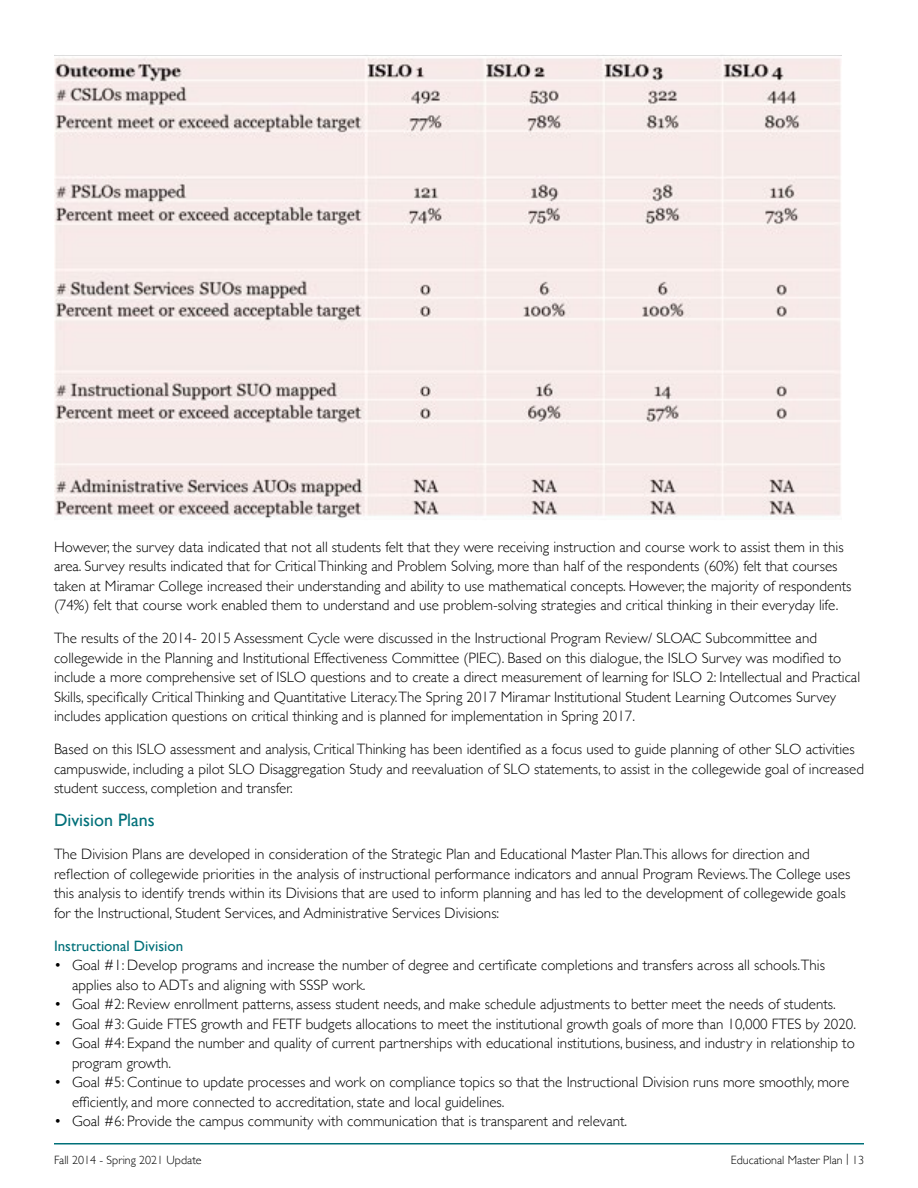
<style>
.page{position:relative;width:918px;height:1188px;background:#fff}
.page>*{position:absolute;margin:0;border:0;box-sizing:border-box;transform-origin:0 0}
.Subhead{font:18px "Gill Sans";color:#007079}
.Body_Copy{font:300 15px/19.5px "Gill Sans";color:#000}
.Bulleted_Body_Copy{font:300 15px/19.5px "Gill Sans";color:#000}
.Body_Teal{font:15px "Gill Sans";color:#007079}
.t1{font:300 12px "Gill Sans";color:#000}
</style>
<div class="page">
<hr style="left:54px;top:1143px;width:810px;height:1px;background:#007079">
<img style="left:54px;top:55px;width:788px;height:463px">
<p class="Body_Copy" style="left:54px;top:537px;width:799px">However, the survey data indicated that not all students felt that they were receiving instruction and course work to assist them in this area. Survey results indicated that for Critical Thinking and Problem Solving, more than half of the respondents (60%) felt that courses taken at Miramar College increased their understanding and ability to use mathematical concepts. However, the majority of respondents (74%) felt that course work enabled them to understand and use problem-solving strategies and critical thinking in their everyday life.</p>
<p class="Body_Copy" style="left:54px;top:628px;width:808px">The results of the 2014- 2015 Assessment Cycle were discussed in the Instructional Program Review/ SLOAC Subcommittee and collegewide in the Planning and Institutional Effectiveness Committee (PIEC). Based on this dialogue, the ISLO Survey was modified to include a more comprehensive set of ISLO questions and to create a direct measurement of learning for ISLO 2: Intellectual and Practical Skills, specifically Critical Thinking and Quantitative Literacy.The Spring 2017 Miramar Institutional Student Learning Outcomes Survey includes application questions on critical thinking and is planned for implementation in Spring 2017.</p>
<p class="Body_Copy" style="left:54px;top:739px;width:812px">Based on this ISLO assessment and analysis, Critical Thinking has been identified as a focus used to guide planning of other SLO activities campuswide, including a pilot SLO Disaggregation Study and reevaluation of SLO statements, to assist in the collegewide goal of increased student success, completion and transfer.</p>
<p class="Subhead" style="left:54px;top:810px;width:102px">Division Plans</p>
<p class="Body_Copy" style="left:54px;top:844px;width:798px">The Division Plans are developed in consideration of the Strategic Plan and Educational Master Plan.This allows for direction and reflection of collegewide priorities in the analysis of instructional performance indicators and annual Program Reviews.The College uses this analysis to identify trends within its Divisions that are used to inform planning and has led to the development of collegewide goals for the Instructional, Student Services, and Administrative Services Divisions:</p>
<p class="Body_Teal" style="left:54px;top:937px;width:131px">Instructional Division</p>
<p class="Bulleted_Body_Copy" style="left:72px;top:955px;width:755px;text-indent:-18px">• Goal #1: Develop programs and increase the number of degree and certificate completions and transfers across all schools.This applies also to ADTs and aligning with SSSP work.</p>
<p class="Bulleted_Body_Copy" style="left:54px;top:994px;width:783px">• Goal #2: Review enrollment patterns, assess student needs, and make schedule adjustments to better meet the needs of students.</p>
<p class="Bulleted_Body_Copy" style="left:54px;top:1014px;width:804px">• Goal #3: Guide FTES growth and FETF budgets allocations to meet the institutional growth goals of more than 10,000 FTES by 2020.</p>
<p class="Bulleted_Body_Copy" style="left:72px;top:1033px;width:784px;text-indent:-18px">• Goal #4: Expand the number and quality of current partnerships with educational institutions, business, and industry in relationship to program growth.</p>
<p class="Bulleted_Body_Copy" style="left:72px;top:1072px;width:779px;text-indent:-18px">• Goal #5: Continue to update processes and work on compliance topics so that the Instructional Division runs more smoothly, more efficiently, and more connected to accreditation, state and local guidelines.</p>
<p class="Bulleted_Body_Copy" style="left:54px;top:1111px;width:575px">• Goal #6: Provide the campus community with communication that is transparent and relevant.</p>
<p class="t1" style="left:54px;top:1150px;width:149px">Fall 2014 - Spring 2021 Update</p>
<p class="t1" style="left:731px;top:1150px;width:135px">Educational Master Plan | 13</p>
</div>
